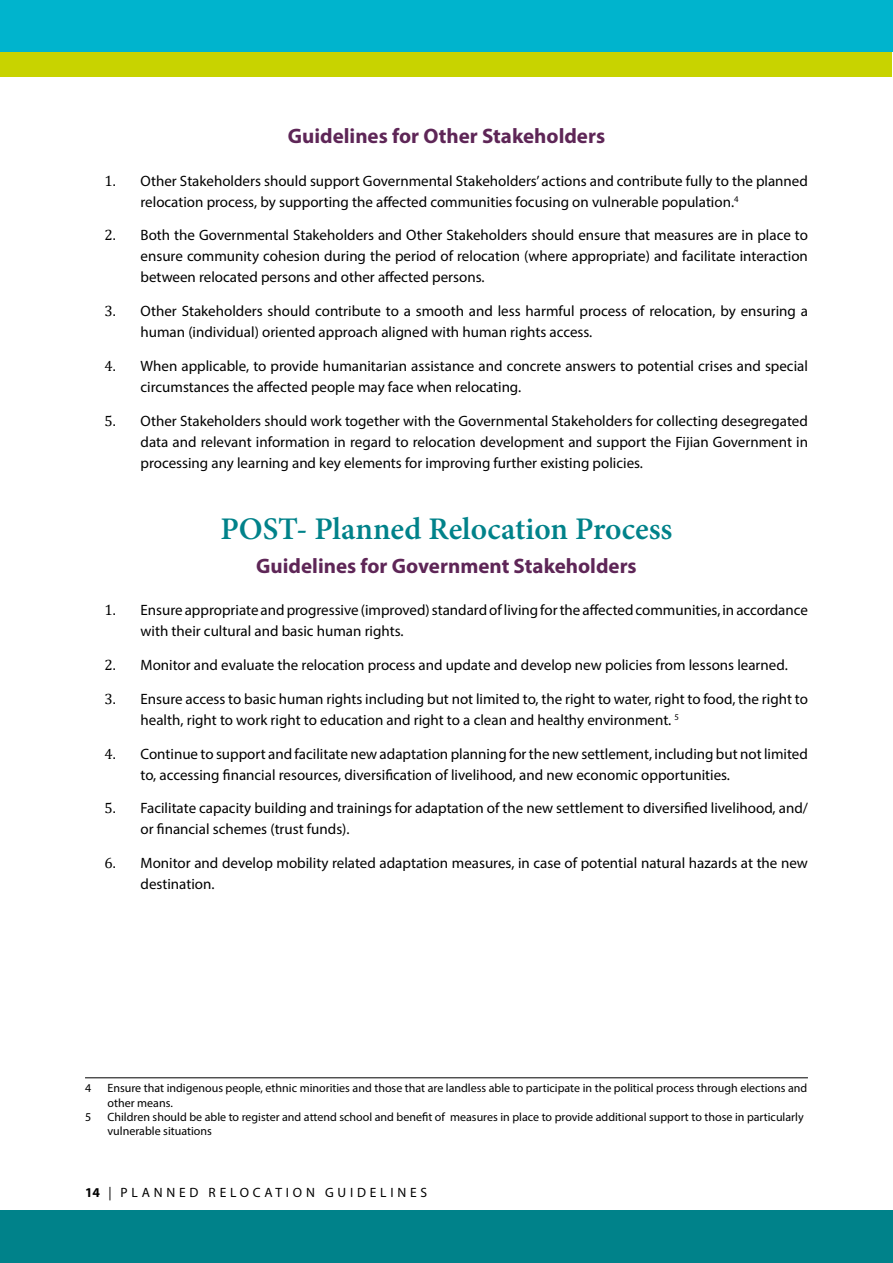
<style>
.page{position:relative;width:893px;height:1263px;background:#fff}
.page>*{position:absolute;margin:0;border:0;box-sizing:border-box;transform-origin:0 0}
.t1{font:600 31.5px "Minion Pro";color:#00828a}
.t2{font:700 21px "Myriad Pro";color:#5e2657}
.t3{font:15px/21px "Myriad Pro";color:#000}
.t4{font:13.5px "Myriad Pro";letter-spacing:.28em;color:#000}
.t5{font:12px/14.4px "Myriad Pro";color:#000}
.s1{font-family:"Cambria"}
.s2{font-weight:700}
</style>
<div class="page">
<div style="left:0;top:0;width:892px;height:77px;background:#c8d300"></div>
<div style="left:0;top:0;width:893px;height:52px;background:#00b4cd"></div>
<div style="left:0;top:1210px;width:893px;height:53px;background:#00828a"></div>
<hr style="left:85px;top:1077px;width:723px;height:1px;background:#000">
<h2 class="t2" style="left:288px;top:123px;width:319px">Guidelines for Other Stakeholders</h2>
<p class="t3" style="left:141px;top:170px;width:669px;text-indent:-36px"><span class="s1">1.</span> Other Stakeholders should support Governmental Stakeholders’ actions and contribute fully to the planned relocation process, by supporting the affected communities focusing on vulnerable population.<sup>4</sup></p>
<p class="t3" style="left:141px;top:225px;width:669px;text-align:justify;text-indent:-36px"><span class="s1">2.</span> Both the Governmental Stakeholders and Other Stakeholders should ensure that measures are in place to ensure community cohesion during the period of relocation (where appropriate) and facilitate interaction between relocated persons and other affected persons.</p>
<p class="t3" style="left:141px;top:300px;width:669px;text-indent:-36px"><span class="s1">3.</span> Other Stakeholders should contribute to a smooth and less harmful process of relocation, by ensuring a human (individual) oriented approach aligned with human rights access.</p>
<p class="t3" style="left:141px;top:355px;width:669px;text-indent:-36px"><span class="s1">4.</span> When applicable, to provide humanitarian assistance and concrete answers to potential crises and special circumstances the affected people may face when relocating.</p>
<p class="t3" style="left:141px;top:410px;width:669px;text-align:justify;text-indent:-36px"><span class="s1">5.</span> Other Stakeholders should work together with the Governmental Stakeholders for collecting desegregated data and relevant information in regard to relocation development and support the Fijian Government in processing any learning and key elements for improving further existing policies.</p>
<h1 class="t1" style="left:220px;top:508px;width:454px">POST- Planned Relocation Process</h1>
<h2 class="t2" style="left:256px;top:552px;width:382px">Guidelines for Government Stakeholders</h2>
<p class="t3" style="left:141px;top:600px;width:669px;text-indent:-36px"><span class="s1">1.</span> Ensure appropriate and progressive (improved) standard of living for the affected communities, in accordance with their cultural and basic human rights.</p>
<p class="t3" style="left:105px;top:654px;width:685px"><span class="s1">2.</span> Monitor and evaluate the relocation process and update and develop new policies from lessons learned.</p>
<p class="t3" style="left:141px;top:688px;width:669px;text-indent:-36px"><span class="s1">3.</span> Ensure access to basic human rights including but not limited to, the right to water, right to food, the right to health, right to work right to education and right to a clean and healthy environment. <sup>5</sup><sup>59</sup></p>
<p class="t3" style="left:141px;top:743px;width:669px;text-indent:-36px"><span class="s1">4.</span> Continue to support and facilitate new adaptation planning for the new settlement, including but not limited to, accessing financial resources, diversification of livelihood, and new economic opportunities.</p>
<p class="t3" style="left:141px;top:798px;width:669px;text-indent:-36px"><span class="s1">5.</span> Facilitate capacity building and trainings for adaptation of the new settlement to diversified livelihood, and/ or financial schemes (trust funds).</p>
<p class="t3" style="left:141px;top:852px;width:669px;text-indent:-36px"><span class="s1">6.</span> Monitor and develop mobility related adaptation measures, in case of potential natural hazards at the new destination.</p>
<p class="t5" style="left:85px;top:1081px;width:8px">4</p>
<p class="t5" style="left:108px;top:1081px;width:701px">Ensure that indigenous people, ethnic minorities and those that are landless able to participate in the political process through elections and other means.</p>
<p class="t5" style="left:85px;top:1109px;width:8px">5</p>
<p class="t5" style="left:108px;top:1109px;width:698px">Children should be able to register and attend school and benefit of measures in place to provide additional support to those in particularly vulnerable situations</p>
<p class="t4" style="left:85px;top:1184px;width:344px"><span class="s2">14</span> | PLANNED RELOCATION GUIDELINES</p>
</div>
